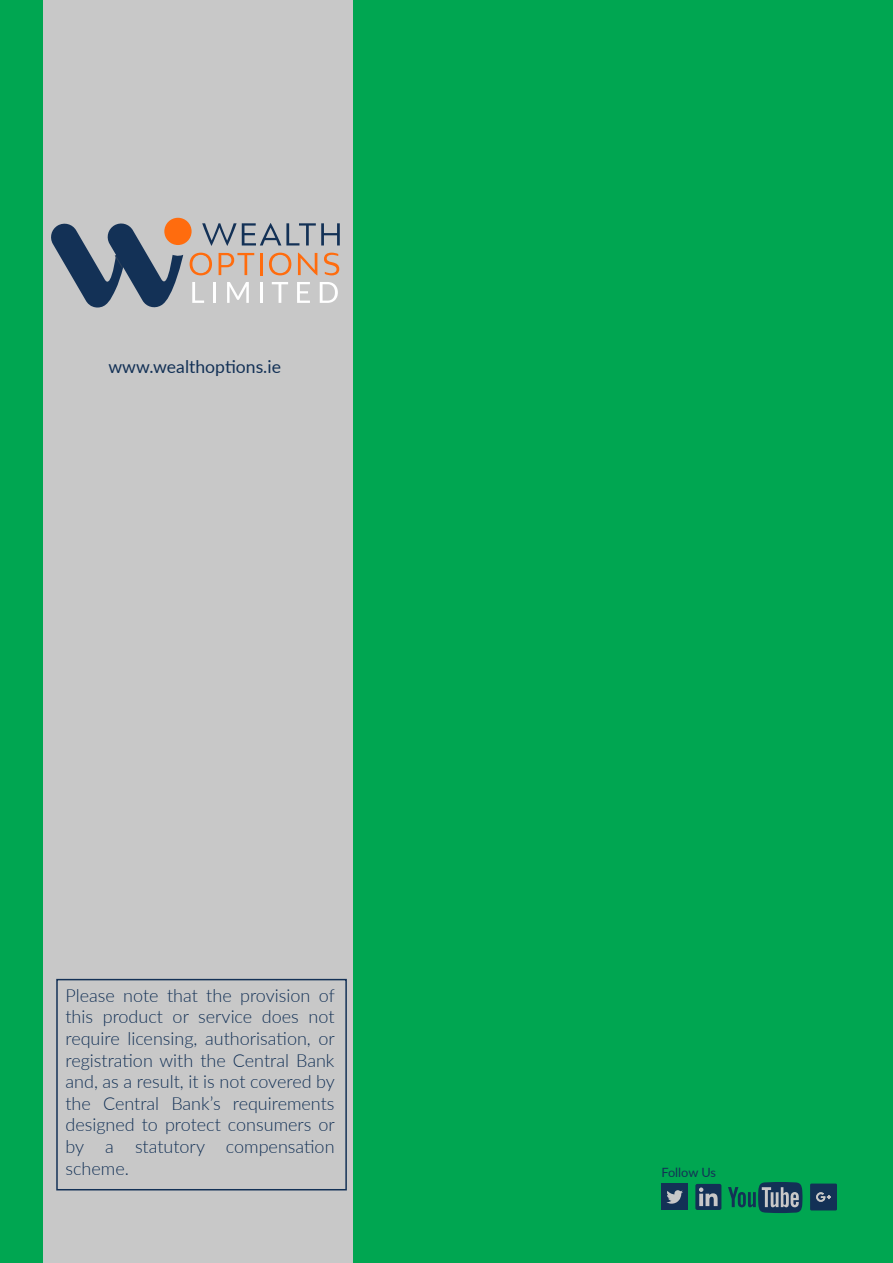
<style>
.page{position:relative;width:893px;height:1263px;background:#00a651}
.page>*{position:absolute;margin:0;border:0;box-sizing:border-box;transform-origin:0 0}
.t1{font:300 18px/21.6px "Lato";color:#133156;text-align:justify}
.t2{font:17.55px "Lato";color:#133156}
.t3{font:12.75px "Lato";letter-spacing:-.005em;color:#133156}
</style>
<div class="page">
<div style="left:43px;top:0;width:310px;height:1263px;background:#c8c8c8"></div>
<div style="left:661px;top:1184px;width:27px;height:26px;background:#133156"></div>
<svg style="left:666px;top:1190px;width:17px;height:14px"></svg>
<div style="left:695px;top:1184px;width:26px;height:26px;background:#133156;border-radius:2px"></div>
<svg style="left:699px;top:1187px;width:19px;height:19px"></svg>
<svg style="left:728px;top:1182px;width:74px;height:31px"></svg>
<svg style="left:810px;top:1183px;width:27px;height:27px"></svg>
<div style="left:56px;top:979px;width:291px;height:211px;border:2px solid #133156"></div>
<svg style="left:202px;top:223px;width:138px;height:23px"></svg>
<svg style="left:190px;top:253px;width:22px;height:22px"></svg>
<svg style="left:219px;top:253px;width:35px;height:22px"></svg>
<hr style="left:260px;top:253px;width:2px;height:22px;background:#ff6c0e">
<svg style="left:269px;top:253px;width:22px;height:22px"></svg>
<svg style="left:298px;top:253px;width:19px;height:22px"></svg>
<svg style="left:324px;top:253px;width:15px;height:22px"></svg>
<div style="left:164px;top:218px;width:28px;height:27px;background:#ff6c0e;border-radius:50%"></div>
<svg style="left:51px;top:222px;width:132px;height:86px"></svg>
<svg style="left:192px;top:282px;width:12px;height:21px"></svg>
<hr style="left:213px;top:282px;width:3px;height:21px;background:#fff">
<svg style="left:227px;top:282px;width:22px;height:21px"></svg>
<hr style="left:260px;top:282px;width:3px;height:21px;background:#fff">
<svg style="left:272px;top:282px;width:16px;height:21px"></svg>
<svg style="left:297px;top:282px;width:13px;height:21px"></svg>
<svg style="left:320px;top:282px;width:18px;height:21px"></svg>
<p class="t2" style="left:108px;top:354px;width:174px">www.wealthoptions.ie</p>
<p class="t1" style="left:65px;top:984px;width:271px">Please note that the provision of this product or service does not require licensing, authorisation, or registration with the Central Bank and, as a result, it is not covered by the Central Bank’s requirements designed to protect consumers or by a statutory compensation scheme.</p>
<p class="t3" style="left:661px;top:1163px;width:56px">Follow Us</p>
</div>
